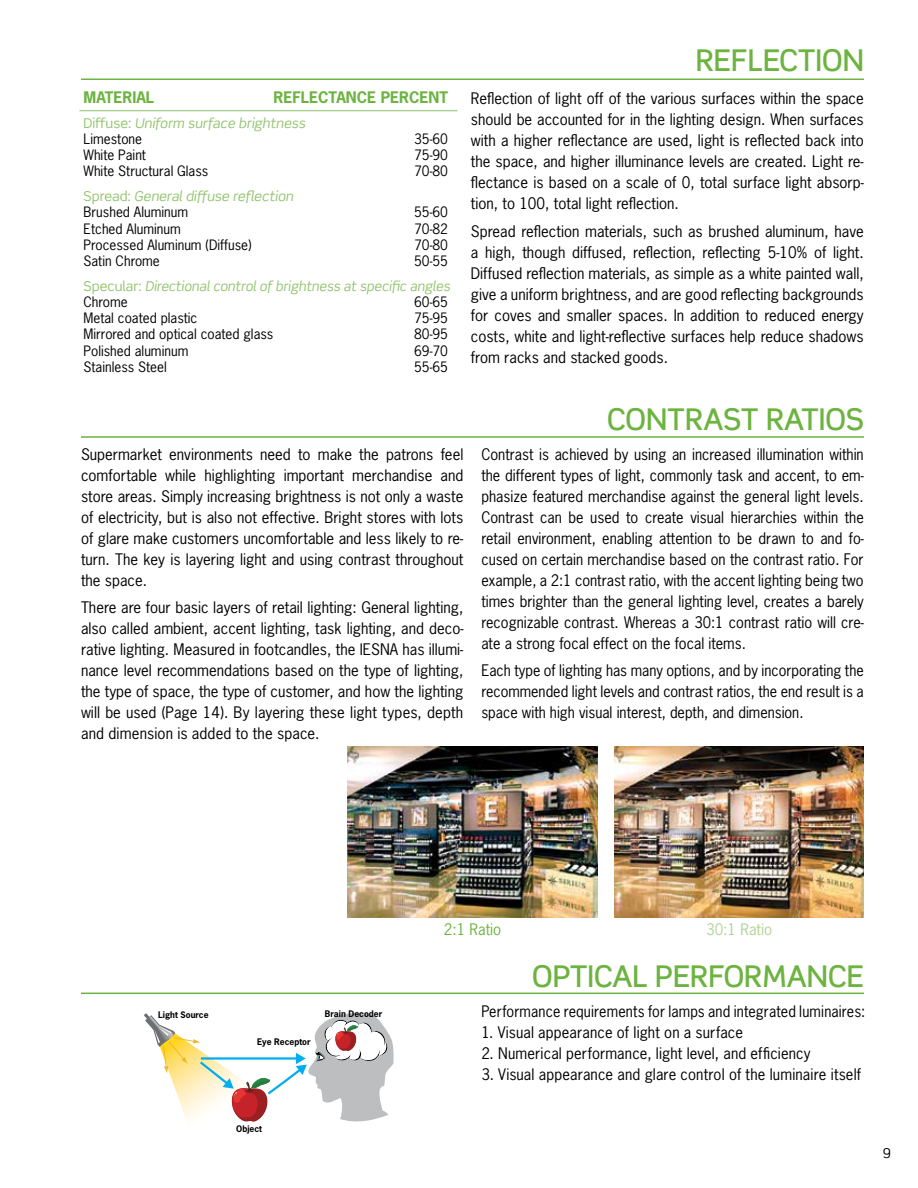
<style>
.page{position:relative;width:918px;height:1188px;background:#fff}
.page>*{position:absolute;margin:0;border:0;box-sizing:border-box;transform-origin:0 0}
.t1{font:500 30px "Scene Std";color:#6cb33f}
.t2{font:15px/21px "News Gothic Std";color:#000;text-align:justify}
.t3{font:15px/21px "News Gothic Std";color:#000;text-align:justify;scale:.96 1}
.t4{font:700 15px "News Gothic Std";color:#6cb33f}
.t5{font:15px "News Gothic Std";color:#b1d296}
.t6{font:15px "News Gothic Std";color:#6cb33f}
.t7{font:13.5px "News Gothic Std";color:#000}
.t8{font:italic 13.5px "Scene Std";color:#8fc269}
.t9{font:13.5px "Scene Std";color:#000}
.t10{font:700 8.55px "News Gothic Std";color:#000}
.s1{font-style:normal}
</style>
<div class="page">
<img style="left:348px;top:747px;width:249px;height:171px">
<hr style="left:80px;top:110px;width:378px;height:1px;background:#b1d296">
<img style="left:614px;top:747px;width:250px;height:171px">
<hr style="left:81px;top:79px;width:783px;height:1px;background:#6cb33f">
<hr style="left:81px;top:436px;width:783px;height:2px;background:#6cb33f">
<hr style="left:81px;top:993px;width:783px;height:1px;background:#6cb33f">
<svg style="left:144px;top:1012px;width:250px;height:110px"></svg>
<p class="t4" style="left:84px;top:87px;width:72px">MATERIAL</p>
<p class="t4" style="left:274px;top:87px;width:176px">REFLECTANCE PERCENT</p>
<p class="t8" style="left:84px;top:115px;width:223px"><span class="s1">Diffuse:</span> Uniform surface brightness</p>
<p class="t7" style="left:84px;top:130px;width:60px">Limestone</p>
<p class="t7" style="left:414px;top:130px;width:35px">35-60</p>
<p class="t7" style="left:84px;top:146px;width:64px">White Paint</p>
<p class="t7" style="left:414px;top:146px;width:35px">75-90</p>
<p class="t7" style="left:84px;top:163px;width:126px">White Structural Glass</p>
<p class="t7" style="left:414px;top:163px;width:35px">70-80</p>
<p class="t8" style="left:84px;top:188px;width:211px"><span class="s1">Spread:</span> General diffuse reflection</p>
<p class="t7" style="left:84px;top:204px;width:106px">Brushed Aluminum</p>
<p class="t7" style="left:414px;top:204px;width:35px">55-60</p>
<p class="t7" style="left:84px;top:220px;width:99px">Etched Aluminum</p>
<p class="t7" style="left:414px;top:220px;width:35px">70-82</p>
<p class="t7" style="left:84px;top:236px;width:170px">Processed Aluminum (Diffuse)</p>
<p class="t7" style="left:414px;top:236px;width:35px">70-80</p>
<p class="t7" style="left:84px;top:252px;width:78px">Satin Chrome</p>
<p class="t7" style="left:414px;top:252px;width:35px">50-55</p>
<p class="t8" style="left:84px;top:277px;width:368px"><span class="s1">Specular:</span> Directional control of brightness at specific angles</p>
<p class="t7" style="left:84px;top:293px;width:46px">Chrome</p>
<p class="t7" style="left:414px;top:293px;width:35px">60-65</p>
<p class="t7" style="left:84px;top:309px;width:115px">Metal coated plastic</p>
<p class="t7" style="left:414px;top:309px;width:35px">75-95</p>
<p class="t7" style="left:84px;top:326px;width:191px">Mirrored and optical coated glass</p>
<p class="t7" style="left:414px;top:326px;width:35px">80-95</p>
<p class="t7" style="left:84px;top:342px;width:106px">Polished aluminum</p>
<p class="t7" style="left:414px;top:342px;width:35px">69-70</p>
<p class="t7" style="left:84px;top:358px;width:85px">Stainless Steel</p>
<p class="t7" style="left:414px;top:358px;width:35px">55-65</p>
<h1 class="t1" style="left:696px;top:42px;width:170px">REFLECTION</h1>
<p class="t2" style="left:471px;top:88px;width:394px">Reflection of light off of the various surfaces within the space should be accounted for in the lighting design. When surfaces with a higher reflectance are used, light is reflected back into the space, and higher illuminance levels are created. Light re&shy;flectance is based on a scale of 0, total surface light absorp&shy;tion, to 100, total light reflection.</p>
<p class="t2" style="left:471px;top:221px;width:394px">Spread reflection materials, such as brushed aluminum, have a high, though diffused, reflection, reflecting 5-10% of light.<br>Diffused reflection materials, as simple as a white painted wall, give a uniform brightness, and are good reflecting backgrounds for coves and smaller spaces. In addition to reduced energy costs, white and light-reflective surfaces help reduce shadows from racks and stacked goods.</p>
<h1 class="t1" style="left:607px;top:401px;width:258px">CONTRAST RATIOS</h1>
<p class="t2" style="left:81px;top:443px;width:384px">Supermarket environments need to make the patrons feel comfortable while highlighting important merchandise and store areas. Simply increasing brightness is not only a waste of electricity, but is also not effective. Bright stores with lots of glare make customers uncomfortable and less likely to re&shy;turn. The key is layering light and using contrast throughout the space.</p>
<p class="t2" style="left:81px;top:597px;width:384px">There are four basic layers of retail lighting: General lighting, also called ambient, accent lighting, task lighting, and deco&shy;rative lighting. Measured in footcandles, the IESNA has illumi&shy;nance level recommendations based on the type of lighting, the type of space, the type of customer, and how the lighting will be used (Page 14). By layering these light types, depth and dimension is added to the space.</p>
<p class="t2" style="left:481px;top:443px;width:384px">Contrast is achieved by using an increased illumination within the different types of light, commonly task and accent, to em&shy;phasize featured merchandise against the general light levels.<br>Contrast can be used to create visual hierarchies within the retail environment, enabling attention to be drawn to and fo&shy;cused on certain merchandise based on the contrast ratio. For example, a 2:1 contrast ratio, with the accent lighting being two times brighter than the general lighting level, creates a barely recognizable contrast. Whereas a 30:1 contrast ratio will cre&shy;ate a strong focal effect on the focal items.</p>
<p class="t3" style="left:481px;top:660px;width:400px">Each type of lighting has many options, and by incorporating the recommended light levels and contrast ratios, the end result is a space with high visual interest, depth, and dimension.</p>
<p class="t10" style="left:158px;top:1009px;width:52px">Light Source</p>
<p class="t10" style="left:257px;top:1037px;width:55px">Eye Receptor</p>
<p class="t10" style="left:325px;top:1008px;width:59px">Brain Decoder</p>
<p class="t10" style="left:236px;top:1123px;width:27px">Object</p>
<p class="t6" style="left:444px;top:919px;width:59px">2:1 Ratio</p>
<p class="t5" style="left:706px;top:919px;width:68px">30:1 Ratio</p>
<h1 class="t1" style="left:532px;top:957px;width:333px">OPTICAL PERFORMANCE</h1>
<p class="t3" style="left:481px;top:1001px;width:401px">Performance requirements for lamps and integrated luminaires:</p>
<p class="t2" style="left:481px;top:1022px;width:263px">1. Visual appearance of light on a surface</p>
<p class="t2" style="left:481px;top:1043px;width:331px">2. Numerical performance, light level, and efficiency</p>
<p class="t2" style="left:481px;top:1064px;width:381px">3. Visual appearance and glare control of the luminaire itself</p>
<p class="t9" style="left:883px;top:1145px;width:10px">9</p>
</div>
